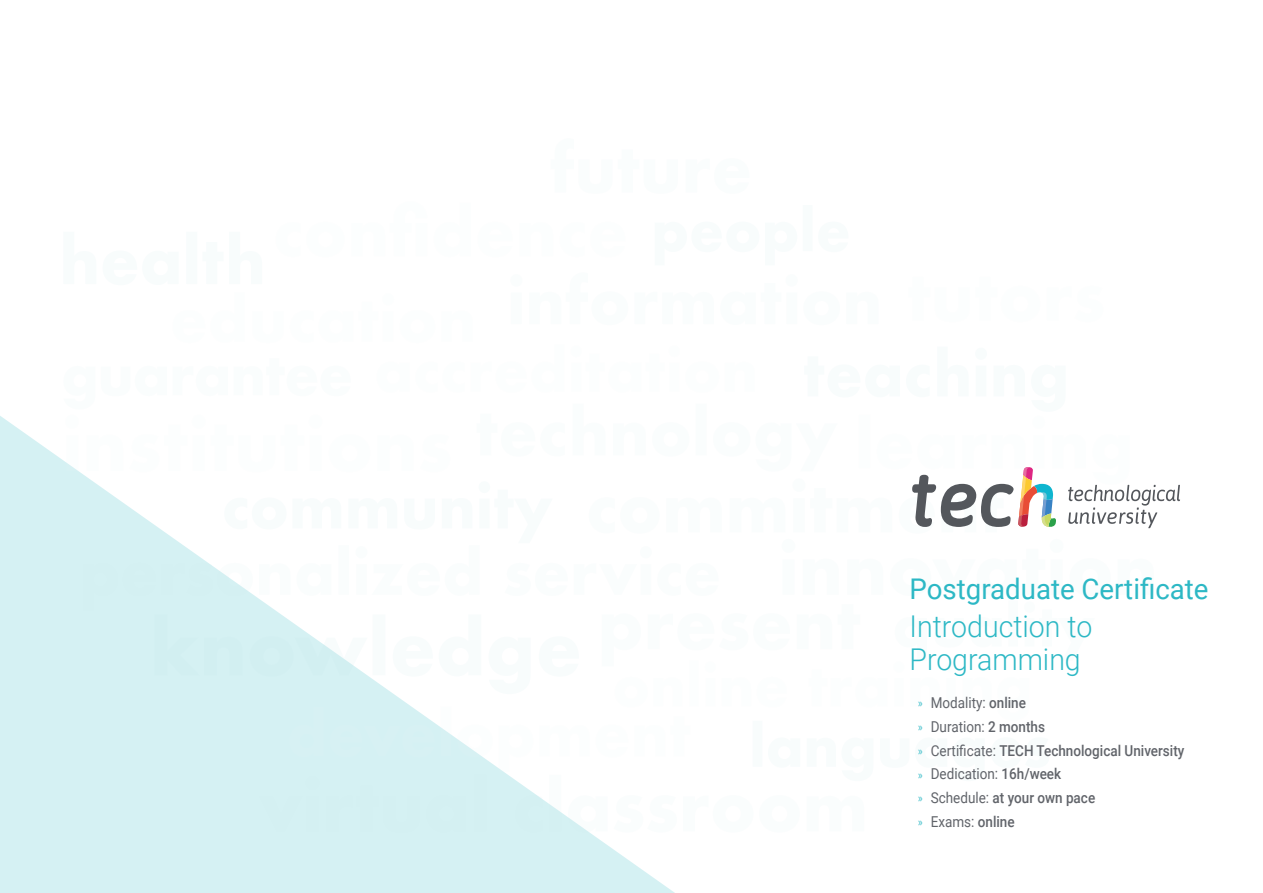
<style>
.page{position:relative;width:1263px;height:893px;background:#fff}
.page>*{position:absolute;margin:0;border:0;box-sizing:border-box;transform-origin:0 0}
.t1{font:300 30px/33px "Roboto";color:#2db8c5;scale:.95 1}
.t2{font:28.5px "Roboto";color:#2db8c5}
.t3{font:500 15px/23.7px "Roboto";color:#61646a;scale:.9 1}
.s1{font-family:"Myriad Pro";font-weight:400;font-size:12px;color:#2db8c5}
.s2{font-weight:400}
</style>
<div class="page">
<div style="left:0;top:416px;width:675px;height:477px;background:#d5f1f3"></div>
<svg style="left:63px;top:416px;width:1117px;height:417px"></svg>
<h2 class="t2" style="left:909px;top:569px;width:301px">Postgraduate Certificate</h2>
<h1 class="t1" style="left:909px;top:608px;width:194px">Introduction to<br>Programming</h1>
<p class="t3" style="left:918px;top:690px;width:297px"><span class="s1">»</span> <span class="s2">Modality:</span> online<br><span class="s1">»</span> <span class="s2">Duration:</span> 2 months<br><span class="s1">»</span> <span class="s2">Certificate:</span> TECH Technological University <span class="s1">»</span> <span class="s2">Dedication:</span> 16h/week<br><span class="s1">»</span> <span class="s2">Schedule:</span> at your own pace<br><span class="s1">»</span> <span class="s2">Exams:</span> online</p>
</div>
